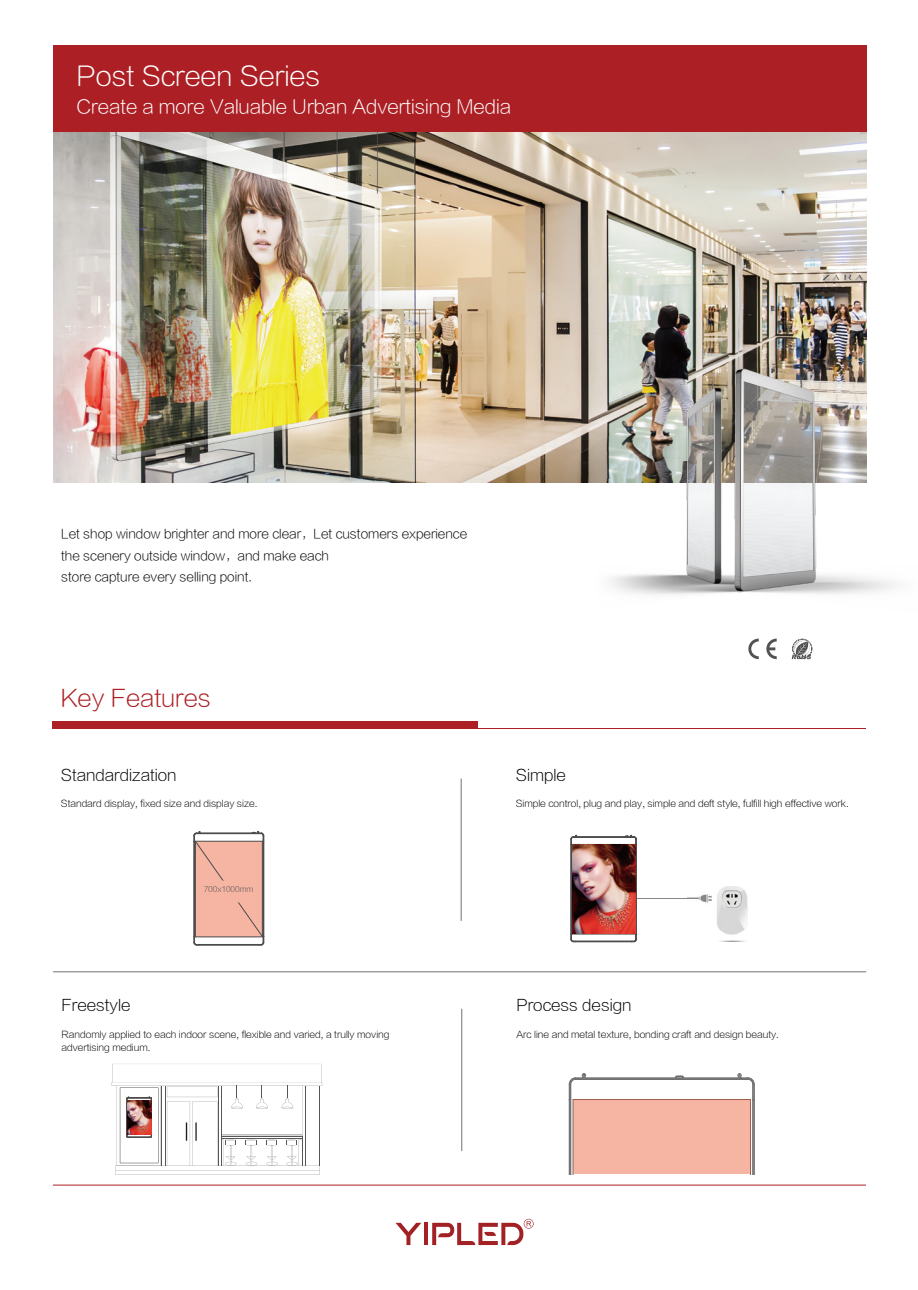
<style>
.page{position:relative;width:918px;height:1290px;background:#fff}
.page>*{position:absolute;margin:0;border:0;box-sizing:border-box;transform-origin:0 0}
.t1{font:26.25px "FZLTXHK GBK1 0";color:#fff}
.t2{font:23.1px "FZLTXHK GBK1 0";color:#ac1f24}
.t3{font:18.55px "FZLTXHK GBK1 0";color:#fff}
.t4{font:15.4px "FZLTXHJW GB1 0";color:#040000}
.t5{font:12.42px/21.5px "FZLTXHK GBK1 0";color:#040000}
.t6{font:9.28px/12.2px "FZLTXHJW GB1 0";color:#040000}
.t7{font:7.52px "FZLTXHJW GB1 0";color:#545353}
</style>
<div class="page">
<div style="left:53px;top:45px;width:813px;height:87px;background:#ac1f24"></div>
<hr style="left:53px;top:1185px;width:813px;height:1px;background:#ac1f24">
<hr style="left:53px;top:971px;width:813px;height:1px;background:#727272">
<hr style="left:461px;top:1009px;width:1px;height:142px;background:#727272">
<hr style="left:461px;top:778px;width:1px;height:143px;background:#727272">
<hr style="left:52px;top:728px;width:813px;height:1px;background:#ac1f24">
<div style="left:52px;top:721px;width:425px;height:7px;background:#ac1f24"></div>
<hr style="left:424px;top:1223px;width:4px;height:22px;background:#a22124">
<svg style="left:395px;top:1223px;width:26px;height:22px"></svg>
<svg style="left:432px;top:1219px;width:101px;height:26px"></svg>
<svg style="left:193px;top:831px;width:72px;height:115px;background:#e1b0a3"></svg>
<hr style="left:573px;top:1099px;width:1px;height:76px;background:#717071">
<hr style="left:569px;top:1100px;width:1px;height:75px;background:#717071">
<hr style="left:570px;top:1084px;width:1px;height:91px;background:#717071">
<hr style="left:752px;top:1084px;width:1px;height:91px;background:#717071">
<hr style="left:753px;top:1084px;width:1px;height:91px;background:#717071">
<hr style="left:754px;top:1084px;width:1px;height:91px;background:#717071">
<hr style="left:750px;top:1099px;width:1px;height:76px;background:#717071">
<hr style="left:576px;top:1079px;width:172px;height:1px;background:#717071">
<hr style="left:576px;top:1078px;width:172px;height:1px;background:#717071">
<hr style="left:582px;top:1077px;width:159px;height:1px;background:#717071">
<svg style="left:675px;top:1076px;width:9px;height:2px"></svg>
<svg style="left:569px;top:1073px;width:17px;height:27px"></svg>
<svg style="left:737px;top:1073px;width:18px;height:11px"></svg>
<div style="left:573px;top:1099px;width:177px;height:75px;background:#f6b4a3"></div>
<svg style="left:112px;top:1064px;width:210px;height:111px"></svg>
<img style="left:127px;top:1100px;width:24px;height:34px">
<hr style="left:572px;top:934px;width:63px;height:1px;background:#4d4c4c">
<hr style="left:573px;top:941px;width:61px;height:1px;background:#4d4c4c">
<hr style="left:570px;top:844px;width:1px;height:95px;background:#4d4c4c">
<hr style="left:571px;top:839px;width:1px;height:100px;background:#4d4c4c">
<hr style="left:636px;top:839px;width:1px;height:95px;background:#4d4c4c">
<hr style="left:635px;top:844px;width:1px;height:90px;background:#4d4c4c">
<hr style="left:573px;top:837px;width:61px;height:1px;background:#4d4c4c">
<hr style="left:575px;top:836px;width:57px;height:1px;background:#4d4c4c">
<svg style="left:571px;top:934px;width:5px;height:8px"></svg>
<svg style="left:631px;top:933px;width:6px;height:9px"></svg>
<svg style="left:570px;top:835px;width:7px;height:9px"></svg>
<svg style="left:625px;top:835px;width:12px;height:10px"></svg>
<img style="left:572px;top:844px;width:63px;height:90px">
<img style="left:687px;top:886px;width:60px;height:56px">
<hr style="left:637px;top:897px;width:61px;height:1px;background:#888">
<svg style="left:748px;top:638px;width:28px;height:21px"></svg>
<svg style="left:791px;top:639px;width:21px;height:20px"></svg>
<img style="left:53px;top:132px;width:813px;height:350px">
<img style="left:516px;top:332px;width:380px;height:263px">
<h1 class="t1" style="left:77px;top:62px;width:245px">Post Screen Series</h1>
<h3 class="t3" style="left:77px;top:96px;width:436px">Create a more Valuable Urban Advertising Media</h3>
<h3 class="t5" style="left:61px;top:523px;width:407px">Let shop window brighter and more clear，Let customers experience the scenery outside window，and make each<br>store capture every selling point.</h3>
<h2 class="t2" style="left:61px;top:685px;width:152px">Key Features</h2>
<h3 class="t4" style="left:61px;top:766px;width:117px">Standardization</h3>
<p class="t6" style="left:61px;top:797px;width:198px">Standard display, fixed size and display size.</p>
<p class="t7" style="left:204px;top:885px;width:51px">700x1000mm</p>
<h3 class="t4" style="left:62px;top:997px;width:70px">Freestyle</h3>
<p class="t6" style="left:62px;top:1029px;width:329px">Randomly applied to each indoor scene, flexible and varied, a trully moving advertising medium.</p>
<h3 class="t4" style="left:516px;top:766px;width:51px">Simple</h3>
<p class="t6" style="left:516px;top:797px;width:334px">Simple control, plug and play, simple and deft style, fulfill high effective work.</p>
<h3 class="t4" style="left:516px;top:997px;width:117px">Process design</h3>
<p class="t6" style="left:516px;top:1029px;width:264px">Arc line and metal texture, bonding craft and design beauty.</p>
</div>
